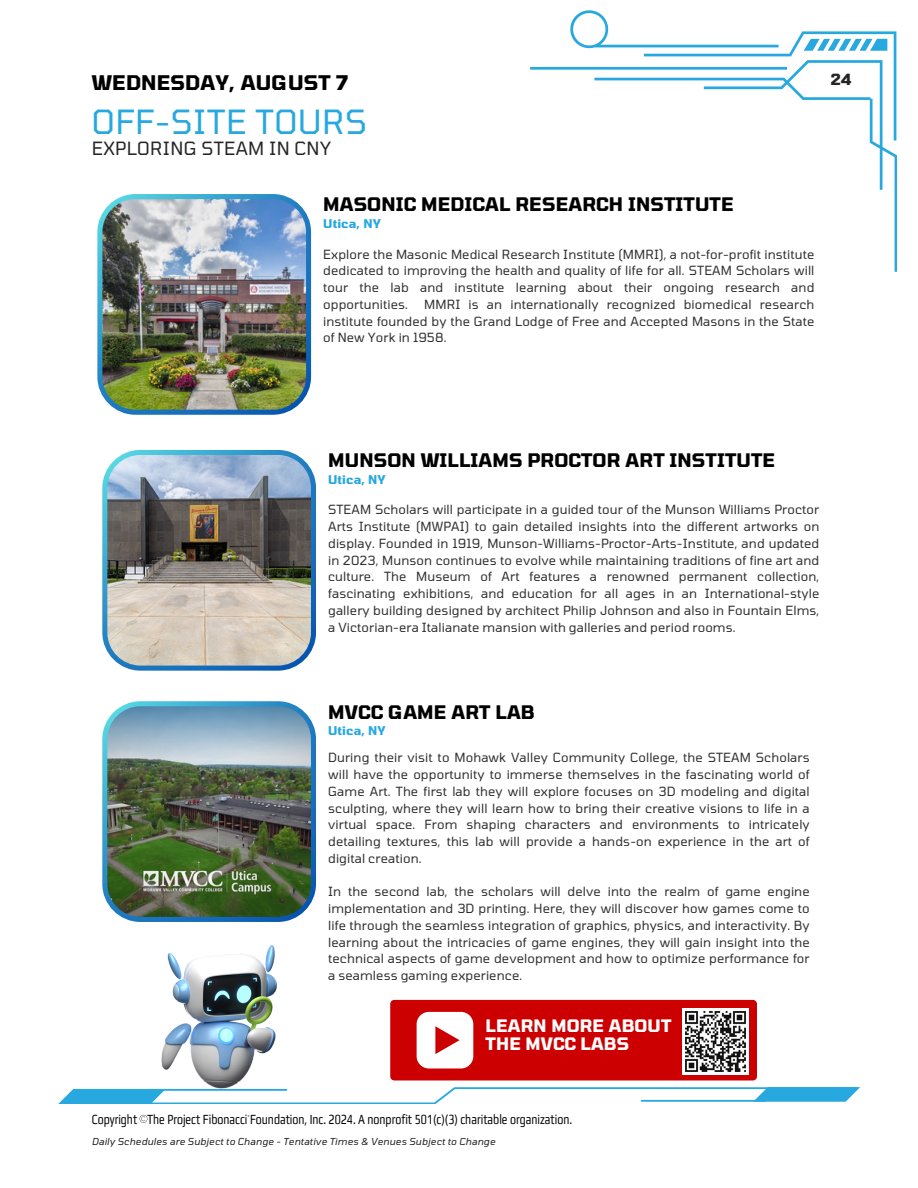
<style>
.page{position:relative;width:918px;height:1188px;background:#fff}
.page>*{position:absolute;margin:0;border:0;box-sizing:border-box;transform-origin:0 0}
.t1{font:33.15px "Tomorrow";letter-spacing:.02em;color:#27a8df}
.t2{font:700 20.1px "Tomorrow";letter-spacing:.01em;color:#000}
.t3{font:700 18.6px "Tomorrow";letter-spacing:.01em;color:#000}
.t4{font:18.15px "Tomorrow";letter-spacing:.02em;color:#252525}
.t5{font:700 17.1px/18px "Tomorrow";letter-spacing:.01em;color:#fff}
.t6{font:700 15.3px "Tomorrow";color:#252525}
.t7{font:condensed 14.1px "Gamestation";color:#000}
.t8{font:12.6px/16.8px "Tomorrow";letter-spacing:.01em;color:#303030;text-align:justify}
.t9{font:700 12px "Tomorrow";letter-spacing:.01em;color:#27a8df}
.t10{font:italic 9.6px "Tomorrow";letter-spacing:.02em;color:#1b1c1f}
</style>
<div class="page">
<img style="left:97px;top:194px;width:214px;height:221px">
<svg style="left:530px;top:10px;width:367px;height:262px"></svg>
<svg style="left:140px;top:1115px;width:7px;height:8px"></svg>
<img style="left:102px;top:450px;width:214px;height:221px">
<img style="left:102px;top:701px;width:214px;height:221px">
<div style="left:390px;top:1000px;width:367px;height:80px;background:#c00;border-radius:4px"></div>
<div style="left:417px;top:1012px;width:56px;height:57px;background:#fff;border-radius:12px"></div>
<svg style="left:435px;top:1026px;width:25px;height:28px"></svg>
<img style="left:683px;top:1008px;width:66px;height:67px">
<img style="left:162px;top:945px;width:114px;height:142px">
<svg style="left:58px;top:1087px;width:802px;height:17px"></svg>
<p class="t2" style="left:92px;top:70px;width:258px">WEDNESDAY, AUGUST 7</p>
<p class="t1" style="left:92px;top:101px;width:277px">OFF-SITE TOURS</p>
<p class="t4" style="left:92px;top:136px;width:241px">EXPLORING STEAM IN CNY</p>
<h2 class="t3" style="left:323px;top:193px;width:412px">MASONIC MEDICAL RESEARCH INSTITUTE</h2>
<h1 class="t9" style="left:323px;top:216px;width:59px">Utica, NY</h1>
<p class="t8" style="left:323px;top:245px;width:493px">Explore the Masonic Medical Research Institute (MMRI), a not-for-profit institute dedicated to improving the health and quality of life for all. STEAM Scholars will tour the lab and institute learning about their ongoing research and opportunities.</p>
<p class="t8" style="left:323px;top:295px;width:493px;text-indent:101px">MMRI is an internationally recognized biomedical research institute founded by the Grand Lodge of Free and Accepted Masons in the State of New York in 1958.</p>
<h6 class="t6" style="left:830px;top:70px;width:23px">24</h6>
<h5 class="t3" style="left:328px;top:449px;width:449px">MUNSON WILLIAMS PROCTOR ART INSTITUTE</h5>
<h1 class="t9" style="left:328px;top:472px;width:59px">Utica, NY</h1>
<h1 class="t8" style="left:328px;top:501px;width:493px">STEAM Scholars will participate in a guided tour of the Munson Williams Proctor Arts Institute (MWPAI) to gain detailed insights into the different artworks on display. Founded in 1919, Munson-Williams-Proctor-Arts-Institute, and updated in 2023, Munson continues to evolve while maintaining traditions of fine art and culture. The Museum of Art features a renowned permanent collection, fascinating exhibitions, and education for all ages in an International-style gallery building designed by architect Philip Johnson and also in Fountain Elms, a Victorian-era Italianate mansion with galleries and period rooms.</h1>
<h6 class="t3" style="left:328px;top:700px;width:208px">MVCC GAME ART LAB</h6>
<p class="t8" style="left:328px;top:749px;width:483px">During their visit to Mohawk Valley Community College, the STEAM Scholars will have the opportunity to immerse themselves in the fascinating world of Game Art. The first lab they will explore focuses on 3D modeling and digital sculpting, where they will learn how to bring their creative visions to life in a virtual space. From shaping characters and environments to intricately detailing textures, this lab will provide a hands-on experience in the art of digital creation.</p>
<p class="t8" style="left:328px;top:883px;width:483px">In the second lab, the scholars will delve into the realm of game engine implementation and 3D printing. Here, they will discover how games come to life through the seamless integration of graphics, physics, and interactivity. By learning about the intricacies of game engines, they will gain insight into the technical aspects of game development and how to optimize performance for a seamless gaming experience.</p>
<h3 class="t5" style="left:486px;top:1016px;width:187px">LEARN MORE ABOUT<br>THE MVCC LABS</h3>
<h6 class="t9" style="left:328px;top:723px;width:59px">Utica, NY</h6>
<p class="t7" style="left:92px;top:1111px;width:482px">Copyright The Project Fibonacci Foundation, Inc. 2024. A nonprofit 501(c)(3) charitable organization.</p>
<h5 class="t10" style="left:92px;top:1135px;width:405px">Daily Schedules are Subject to Change - Tentative Times &amp; Venues Subject to Change</h5>
</div>
